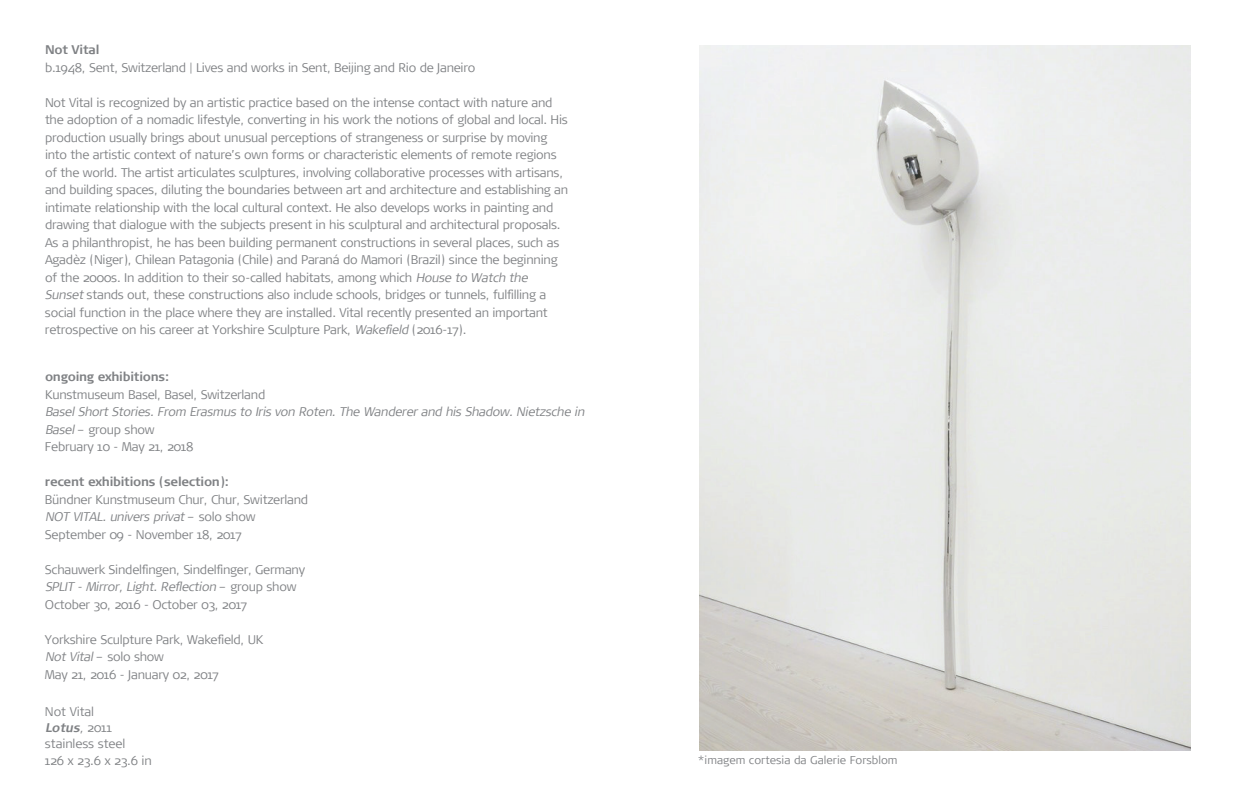
<style>
.page{position:relative;width:1260px;height:810px;background:#fff}
.page>*{position:absolute;margin:0;border:0;box-sizing:border-box;transform-origin:0 0}
.t1{font:300 12.5px/17.5px "Signa";letter-spacing:-.02em;color:#808285}
.t2{font:italic 300 12.5px/17.5px "Signa";color:#808285}
.t3{font:700 12.5px "Signa";letter-spacing:-.02em;color:#808285}
.t4{font:300 11.25px "Signa";color:#808285}
.s1{font-style:italic}
.s2{font-style:normal}
.s3{font-weight:700;font-style:italic}
</style>
<div class="page">
<img style="left:699px;top:45px;width:491px;height:706px">
<p class="t3" style="left:45px;top:43px;width:56px">Not Vital</p>
<p class="t1" style="left:45px;top:59px;width:432px">b.1948, Sent, Switzerland | Lives and works in Sent, Beijing and Rio de Janeiro</p>
<p class="t1" style="left:45px;top:94px;width:525px">Not Vital is recognized by an artistic practice based on the intense contact with nature and the adoption of a nomadic lifestyle, converting in his work the notions of global and local. His production usually brings about unusual perceptions of strangeness or surprise by moving into the artistic context of nature’s own forms or characteristic elements of remote regions of the world. The artist articulates sculptures, involving collaborative processes with artisans, and building spaces, diluting the boundaries between art and architecture and establishing an intimate relationship with the local cultural context. He also develops works in painting and drawing that dialogue with the subjects present in his sculptural and architectural proposals.<br>As a philanthropist, he has been building permanent constructions in several places, such as Agadèz (Niger), Chilean Patagonia (Chile) and Paraná do Mamori (Brazil) since the beginning of the 2000s. In addition to their so-called habitats, among which <span class="s1">House to Watch the Sunset</span> stands out, these constructions also include schools, bridges or tunnels, fulfilling a social function in the place where they are installed. Vital recently presented an important retrospective on his career at Yorkshire Sculpture Park, <span class="s1">Wakefield</span> (2016-17).</p>
<p class="t3" style="left:45px;top:369px;width:126px">ongoing exhibitions:</p>
<p class="t1" style="left:45px;top:386px;width:222px">Kunstmuseum Basel, Basel, Switzerland</p>
<p class="t2" style="left:45px;top:403px;width:543px">Basel Short Stories. From Erasmus to Iris von Roten. The Wanderer and his Shadow. Nietzsche in<br>Basel <span class="s2">– group show<br>February 10 - May 21, 2018</span></p>
<p class="t3" style="left:45px;top:474px;width:185px">recent exhibitions (selection):</p>
<p class="t1" style="left:45px;top:491px;width:265px">Bündner Kunstmuseum Chur, Chur, Switzerland<br><span class="s1">NOT VITAL. univers privat</span> – s o l o s h o w<br>September 09 - November 18, 2017</p>
<p class="t1" style="left:45px;top:561px;width:262px">Schauwerk Sindelfingen, Sindelfinger, Germany<br><span class="s1">SPLIT - Mirror, Light. Reflection</span> – g r o u p s h o w<br>October 30, 2016 - October 03, 2017</p>
<p class="t1" style="left:45px;top:631px;width:220px">Yorkshire Sculpture Park, Wakefield, UK<br><span class="s1">Not Vital</span> – solo show<br>May 21, 2016 - January 02, 2017</p>
<p class="t1" style="left:45px;top:703px;width:108px;line-height:16.2px">Not Vital<br><span class="s3">Lotus</span><span class="s1">,</span> 2 0 1 1 stainless steel<br>126 x 23.6 x 23.6 in</p>
<p class="t4" style="left:698px;top:754px;width:201px">*imagem cortesia da Galerie Forsblom</p>
</div>
